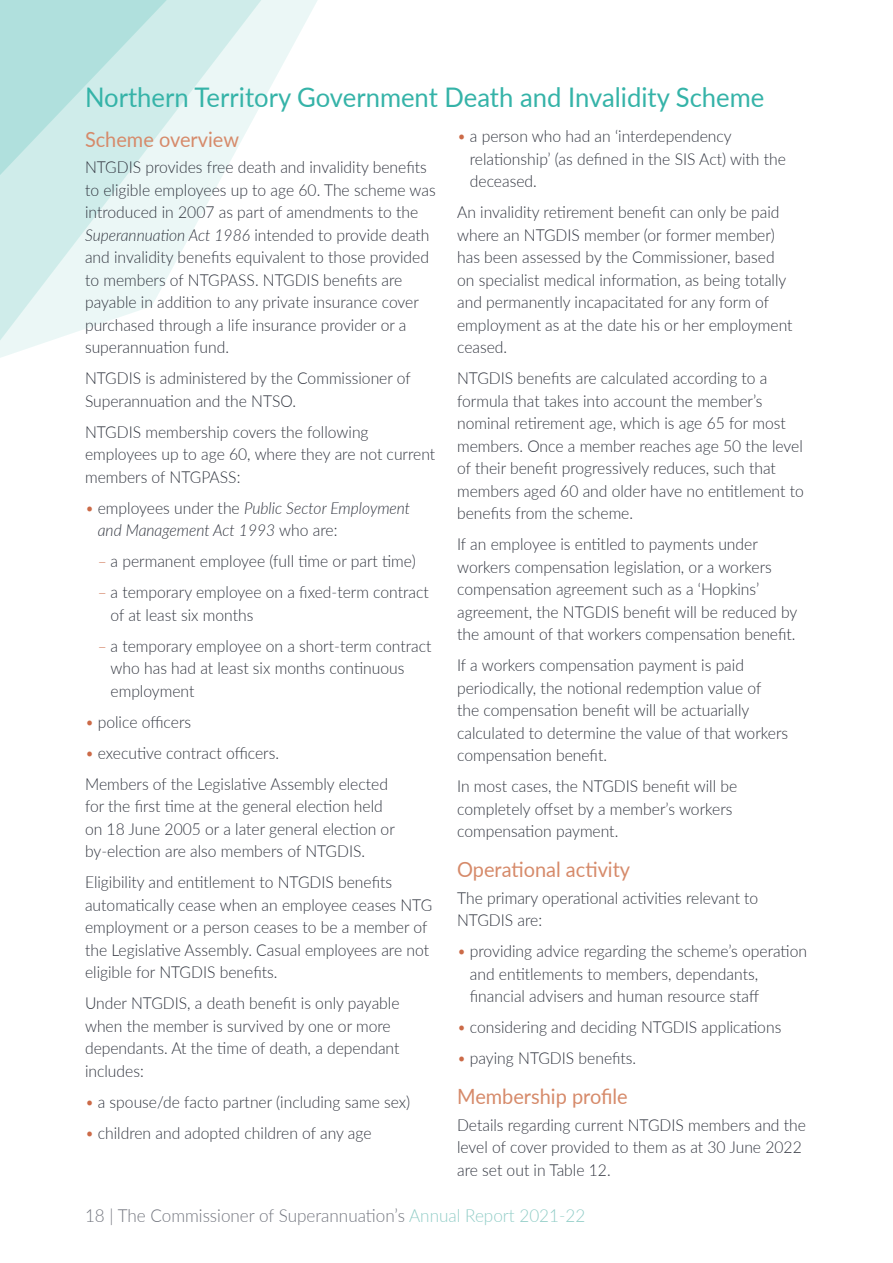
<style>
.page{position:relative;width:893px;height:1263px;background:#fff}
.page>*{position:absolute;margin:0;border:0;box-sizing:border-box;transform-origin:0 0}
.AR_Heading_2{font:27px "Lato";color:#35b3a8;scale:.95 1}
.AR_Heading_3{font:21px "Lato";color:#d68a6a;scale:.95 1}
.t1{font:300 18px "Lato";color:#73767f;scale:.95 1}
.AR_Body_Text{font:300 16.5px/22.5px "Lato";color:#323640;scale:.95 1}
.t2{font:italic 300 16.5px/22.5px "Lato";color:#323640;scale:.95 1}
.s1{font-style:italic}
.s2{font-style:normal;color:#cb6a47}
.s3{font-style:normal}
.s4{color:#cb6a47}
.s5{color:#92cdc7}
</style>
<div class="page">
<svg style="left:196px;top:0;width:122px;height:224px"></svg>
<svg style="left:0;top:0;width:196px;height:358px;background:#d6eeed"></svg>
<p class="AR_Heading_2" style="left:85px;top:78px;width:717px">Northern Territory Government Death and Invalidity Scheme</p>
<p class="AR_Heading_3" style="left:85px;top:124px;width:164px">Scheme overview</p>
<p class="AR_Body_Text" style="left:85px;top:156px;width:371px">NTGDIS provides free death and invalidity benefits to eligible employees up to age 60. The scheme was introduced in 2007 as part of amendments to the <span class="s1">Superannuation Act 1986</span> intended to provide death and invalidity benefits equivalent to those provided to members of NTGPASS. NTGDIS benefits are payable in addition to any private insurance cover purchased through a life insurance provider or a superannuation fund.</p>
<p class="AR_Body_Text" style="left:85px;top:367px;width:344px">NTGDIS is administered by the Commissioner of<br>Superannuation and the NTSO.</p>
<p class="AR_Body_Text" style="left:85px;top:420px;width:370px">NTGDIS membership covers the following employees up to age 60, where they are not current members of NTGPASS:</p>
<p class="t2" style="left:98px;top:496px;width:330px;text-indent:-13px"><span class="s2">•</span> <span class="s3">employees under the</span> Public Sector Employment and Management Act 1993 <span class="s3">who are:</span></p>
<p class="AR_Body_Text" style="left:98px;top:550px;width:336px"><span class="s4">–</span> a permanent employee (full time or part time)</p>
<p class="AR_Body_Text" style="left:111px;top:581px;width:337px;text-indent:-13px"><span class="s4">–</span> a temporary employee on a fixed-term contract of at least six months</p>
<p class="AR_Body_Text" style="left:111px;top:634px;width:339px;text-indent:-13px"><span class="s4">–</span> a temporary employee on a short-term contract who has had at least six months continuous employment</p>
<p class="AR_Body_Text" style="left:85px;top:710px;width:113px"><span class="s4">•</span> police officers</p>
<p class="AR_Body_Text" style="left:85px;top:741px;width:206px"><span class="s4">•</span> executive contract officers.</p>
<p class="AR_Body_Text" style="left:85px;top:772px;width:328px">Members of the Legislative Assembly elected for the first time at the general election held on 18 June 2005 or a later general election or by‑election are also members of NTGDIS.</p>
<p class="AR_Body_Text" style="left:85px;top:871px;width:367px">Eligibility and entitlement to NTGDIS benefits automatically cease when an employee ceases NTG employment or a person ceases to be a member of the Legislative Assembly. Casual employees are not eligible for NTGDIS benefits.</p>
<p class="AR_Body_Text" style="left:85px;top:992px;width:333px">Under NTGDIS, a death benefit is only payable when the member is survived by one or more dependants. At the time of death, a dependant includes:</p>
<p class="AR_Body_Text" style="left:85px;top:1090px;width:344px"><span class="s4">•</span> a spouse/de facto partner (including same sex)</p>
<p class="AR_Body_Text" style="left:85px;top:1121px;width:303px"><span class="s4">•</span> children and adopted children of any age</p>
<p class="AR_Body_Text" style="left:470px;top:124px;width:334px;text-indent:-13px"><span class="s4">•</span> a person who had an ‘interdependency relationship’ (as defined in the SIS Act) with the deceased.</p>
<p class="AR_Body_Text" style="left:457px;top:200px;width:355px">An invalidity retirement benefit can only be paid where an NTGDIS member (or former member) has been assessed by the Commissioner, based on specialist medical information, as being totally and permanently incapacitated for any form of employment as at the date his or her employment ceased.</p>
<p class="AR_Body_Text" style="left:457px;top:366px;width:366px">NTGDIS benefits are calculated according to a formula that takes into account the member’s nominal retirement age, which is age 65 for most members. Once a member reaches age 50 the level of their benefit progressively reduces, such that members aged 60 and older have no entitlement to benefits from the scheme.</p>
<p class="AR_Body_Text" style="left:457px;top:532px;width:360px">If an employee is entitled to payments under workers compensation legislation, or a workers compensation agreement such as a ‘Hopkins’ agreement, the NTGDIS benefit will be reduced by the amount of that workers compensation benefit.</p>
<p class="AR_Body_Text" style="left:457px;top:653px;width:350px">If a workers compensation payment is paid periodically, the notional redemption value of<br>the compensation benefit will be actuarially calculated to determine the value of that workers compensation benefit.</p>
<p class="AR_Body_Text" style="left:457px;top:774px;width:296px">In most cases, the NTGDIS benefit will be completely offset by a member’s workers compensation payment.</p>
<p class="AR_Heading_3" style="left:457px;top:854px;width:184px">Operational activity</p>
<p class="AR_Body_Text" style="left:457px;top:886px;width:319px">The primary operational activities relevant to<br>NTGDIS are:</p>
<p class="AR_Body_Text" style="left:470px;top:939px;width:356px;text-indent:-13px"><span class="s4">•</span> providing advice regarding the scheme’s operation and entitlements to members, dependants, financial advisers and human resource staff</p>
<p class="AR_Body_Text" style="left:457px;top:1015px;width:343px"><span class="s4">•</span> considering and deciding NTGDIS applications</p>
<p class="AR_Body_Text" style="left:457px;top:1046px;width:190px"><span class="s4">•</span> paying NTGDIS benefits.</p>
<p class="AR_Heading_3" style="left:457px;top:1081px;width:181px">Membership profile</p>
<p class="AR_Body_Text" style="left:457px;top:1113px;width:369px">Details regarding current NTGDIS members and the level of cover provided to them as at 30 June 2022 are set out in Table 12.</p>
<p class="t1" style="left:85px;top:1203px;width:528px">18 | The Commissioner of Superannuation’s <span class="s5">Annual Report 2021-22</span></p>
</div>
